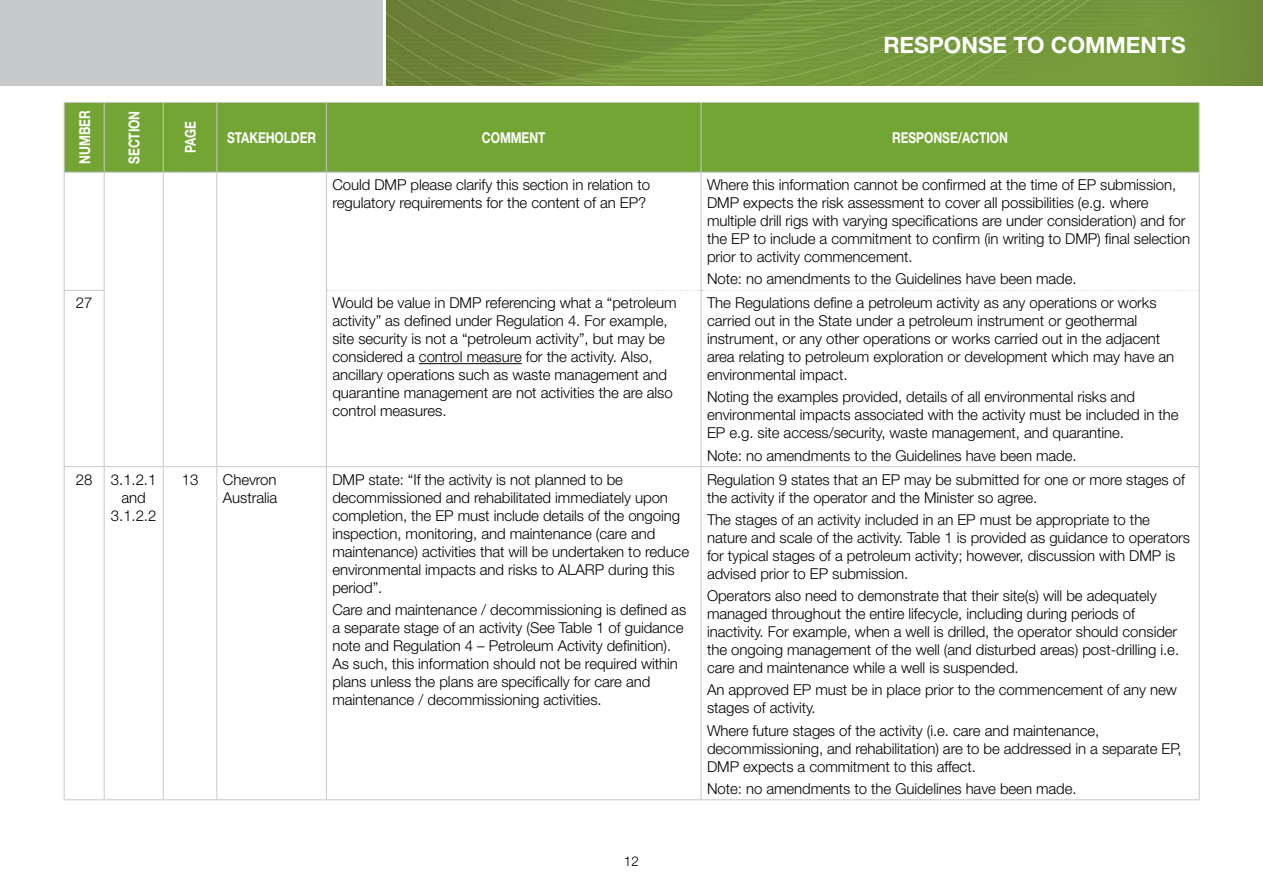
<style>
.page{position:relative;width:1263px;height:893px;background:#fff}
.page>*{position:absolute;margin:0;border:0;box-sizing:border-box;transform-origin:0 0}
.t1{font:700 22.5px "Helvetica Neue";color:#fff}
.table_Body{font:300 15px/18px "Helvetica Neue";letter-spacing:-.005em;color:#000}
.table_Body-2{font:700 15px "Helvetica Neue";letter-spacing:-.005em;color:#fff;scale:.8 1}
.t2{font:300 13.5px "Helvetica Neue";color:#000}
</style>
<div class="page">
<div style="left:0;top:0;width:383px;height:85px;background:#c7c8ca"></div>
<img style="left:387px;top:0;width:876px;height:85px">
<div style="left:65px;top:103px;width:1134px;height:69px;background:#73a534"></div>
<hr style="left:64px;top:102px;width:40px;height:1px;background:#c7c8ca">
<hr style="left:64px;top:103px;width:1px;height:69px;background:#c7c8ca">
<hr style="left:64px;top:172px;width:40px;height:1px;background:#c7c8ca">
<hr style="left:104px;top:102px;width:59px;height:1px;background:#c7c8ca">
<hr style="left:104px;top:103px;width:1px;height:69px;background:#c7c8ca">
<hr style="left:104px;top:172px;width:59px;height:1px;background:#c7c8ca">
<hr style="left:163px;top:102px;width:54px;height:1px;background:#c7c8ca">
<hr style="left:163px;top:103px;width:1px;height:69px;background:#c7c8ca">
<hr style="left:163px;top:172px;width:54px;height:1px;background:#c7c8ca">
<hr style="left:217px;top:102px;width:109px;height:1px;background:#c7c8ca">
<hr style="left:216px;top:103px;width:1px;height:69px;background:#c7c8ca">
<hr style="left:217px;top:172px;width:109px;height:1px;background:#c7c8ca">
<hr style="left:326px;top:102px;width:375px;height:1px;background:#c7c8ca">
<hr style="left:326px;top:103px;width:1px;height:69px;background:#c7c8ca">
<hr style="left:326px;top:172px;width:375px;height:1px;background:#c7c8ca">
<hr style="left:701px;top:102px;width:498px;height:1px;background:#c7c8ca">
<hr style="left:701px;top:103px;width:1px;height:69px;background:#c7c8ca">
<hr style="left:1199px;top:103px;width:1px;height:69px;background:#c7c8ca">
<hr style="left:701px;top:172px;width:498px;height:1px;background:#c7c8ca">
<hr style="left:64px;top:173px;width:1px;height:117px;background:#c7c8ca">
<hr style="left:104px;top:173px;width:1px;height:117px;background:#c7c8ca">
<hr style="left:163px;top:173px;width:1px;height:117px;background:#c7c8ca">
<hr style="left:216px;top:173px;width:1px;height:117px;background:#c7c8ca">
<hr style="left:163px;top:290px;width:1px;height:176px;background:#c7c8ca">
<hr style="left:216px;top:290px;width:1px;height:176px;background:#c7c8ca">
<hr style="left:326px;top:173px;width:1px;height:117px;background:#c7c8ca">
<hr style="left:701px;top:173px;width:1px;height:117px;background:#c7c8ca">
<hr style="left:1199px;top:173px;width:1px;height:117px;background:#c7c8ca">
<hr style="left:64px;top:290px;width:41px;height:1px;background:#c7c8ca">
<hr style="left:64px;top:291px;width:1px;height:175px;background:#c7c8ca">
<hr style="left:104px;top:291px;width:1px;height:175px;background:#c7c8ca">
<hr style="left:326px;top:290px;width:1px;height:176px;background:#c7c8ca">
<hr style="left:701px;top:291px;width:1px;height:175px;background:#c7c8ca">
<hr style="left:1199px;top:290px;width:1px;height:176px;background:#c7c8ca">
<hr style="left:64px;top:466px;width:40px;height:1px;background:#c7c8ca">
<hr style="left:64px;top:467px;width:1px;height:332px;background:#c7c8ca">
<hr style="left:104px;top:466px;width:59px;height:1px;background:#c7c8ca">
<hr style="left:104px;top:467px;width:1px;height:332px;background:#c7c8ca">
<hr style="left:163px;top:466px;width:54px;height:1px;background:#c7c8ca">
<hr style="left:163px;top:467px;width:1px;height:332px;background:#c7c8ca">
<hr style="left:217px;top:466px;width:109px;height:1px;background:#c7c8ca">
<hr style="left:216px;top:467px;width:1px;height:332px;background:#c7c8ca">
<hr style="left:326px;top:466px;width:375px;height:1px;background:#c7c8ca">
<hr style="left:326px;top:467px;width:1px;height:332px;background:#c7c8ca">
<hr style="left:701px;top:466px;width:498px;height:1px;background:#c7c8ca">
<hr style="left:701px;top:467px;width:1px;height:332px;background:#c7c8ca">
<hr style="left:1199px;top:467px;width:1px;height:332px;background:#c7c8ca">
<svg style="left:327px;top:290px;width:872px;height:1px"></svg>
<hr style="left:64px;top:799px;width:40px;height:1px;background:#c7c8ca">
<hr style="left:104px;top:799px;width:59px;height:1px;background:#c7c8ca">
<hr style="left:163px;top:799px;width:54px;height:1px;background:#c7c8ca">
<hr style="left:217px;top:799px;width:109px;height:1px;background:#c7c8ca">
<hr style="left:326px;top:799px;width:375px;height:1px;background:#c7c8ca">
<hr style="left:701px;top:799px;width:498px;height:1px;background:#c7c8ca">
<hr style="left:419px;top:363px;width:103px;height:1px;background:#000">
<h1 class="t1" style="left:883px;top:31px;width:304px">RESPONSE TO COMMENTS</h1>
<p class="table_Body-2" style="left:75px;top:164px;width:68px;rotate:-90deg">NUMBER</p>
<p class="table_Body-2" style="left:125px;top:164px;width:68px;rotate:-90deg">SECTION</p>
<p class="table_Body-2" style="left:181px;top:153px;width:42px;rotate:-90deg">PAGE</p>
<p class="table_Body-2" style="left:227px;top:129px;width:113px">STAKEHOLDER</p>
<p class="table_Body-2" style="left:482px;top:129px;width:81px">COMMENT</p>
<p class="table_Body-2" style="left:892px;top:129px;width:146px">RESPONSE/ACTION</p>
<p class="table_Body" style="left:332px;top:175px;width:319px">Could DMP please clarify this section in relation to regulatory requirements for the content of an EP?</p>
<p class="table_Body" style="left:707px;top:175px;width:485px">Where this information cannot be confirmed at the time of EP submission, DMP expects the risk assessment to cover all possibilities (e.g. where multiple drill rigs with varying specifications are under consideration) and for the EP to include a commitment to confirm (in writing to DMP) final selection prior to activity commencement.</p>
<p class="table_Body" style="left:707px;top:270px;width:371px">Note: no amendments to the Guidelines have been made.</p>
<p class="table_Body" style="left:76px;top:293px;width:18px">27</p>
<p class="table_Body" style="left:332px;top:293px;width:346px">Would be value in DMP referencing what a “petroleum activity” as defined under Regulation 4. For example, site security is not a “petroleum activity”, but may be considered a control measure for the activity. Also, ancillary operations such as waste management and quarantine management are not activities the are also control measures.</p>
<p class="table_Body" style="left:707px;top:293px;width:469px">The Regulations define a petroleum activity as any operations or works carried out in the State under a petroleum instrument or geothermal instrument, or any other operations or works carried out in the adjacent area relating to petroleum exploration or development which may have an environmental impact.</p>
<p class="table_Body" style="left:707px;top:388px;width:473px">Noting the examples provided, details of all environmental risks and environmental impacts associated with the activity must be included in the<br>EP e.g. site access/security, waste management, and quarantine.</p>
<p class="table_Body" style="left:707px;top:446px;width:371px">Note: no amendments to the Guidelines have been made.</p>
<p class="table_Body" style="left:76px;top:470px;width:18px">28</p>
<p class="table_Body" style="left:111px;top:470px;width:47px;text-align:center">3.1.2.1 and<br>3.1.2.2</p>
<p class="table_Body" style="left:182px;top:470px;width:18px">13</p>
<p class="table_Body" style="left:223px;top:470px;width:56px">Chevron<br>Australia</p>
<p class="table_Body" style="left:332px;top:470px;width:358px">DMP state: “If the activity is not planned to be decommissioned and rehabilitated immediately upon completion, the EP must include details of the ongoing inspection, monitoring, and maintenance (care and maintenance) activities that will be undertaken to reduce environmental impacts and risks to ALARP during this period”.</p>
<p class="table_Body" style="left:332px;top:600px;width:355px">Care and maintenance / decommissioning is defined as a separate stage of an activity (See Table 1 of guidance note and Regulation 4 – Petroleum Activity definition).<br>As such, this information should not be required within plans unless the plans are specifically for care and maintenance / decommissioning activities.</p>
<p class="table_Body" style="left:707px;top:470px;width:479px">Regulation 9 states that an EP may be submitted for one or more stages of the activity if the operator and the Minister so agree.</p>
<p class="table_Body" style="left:707px;top:510px;width:485px">The stages of an activity included in an EP must be appropriate to the nature and scale of the activity. Table 1 is provided as guidance to operators for typical stages of a petroleum activity; however, discussion with DMP is advised prior to EP submission.</p>
<p class="table_Body" style="left:707px;top:586px;width:474px">Operators also need to demonstrate that their site(s) will be adequately managed throughout the entire lifecycle, including during periods of inactivity. For example, when a well is drilled, the operator should consider the ongoing management of the well (and disturbed areas) post-drilling i.e. care and maintenance while a well is suspended.</p>
<p class="table_Body" style="left:707px;top:681px;width:471px">An approved EP must be in place prior to the commencement of any new stages of activity.</p>
<p class="table_Body" style="left:707px;top:721px;width:476px">Where future stages of the activity (i.e. care and maintenance, decommissioning, and rehabilitation) are to be addressed in a separate EP,<br>DMP expects a commitment to this affect.</p>
<p class="table_Body" style="left:707px;top:779px;width:371px">Note: no amendments to the Guidelines have been made.</p>
<p class="t2" style="left:624px;top:853px;width:17px">12</p>
</div>
